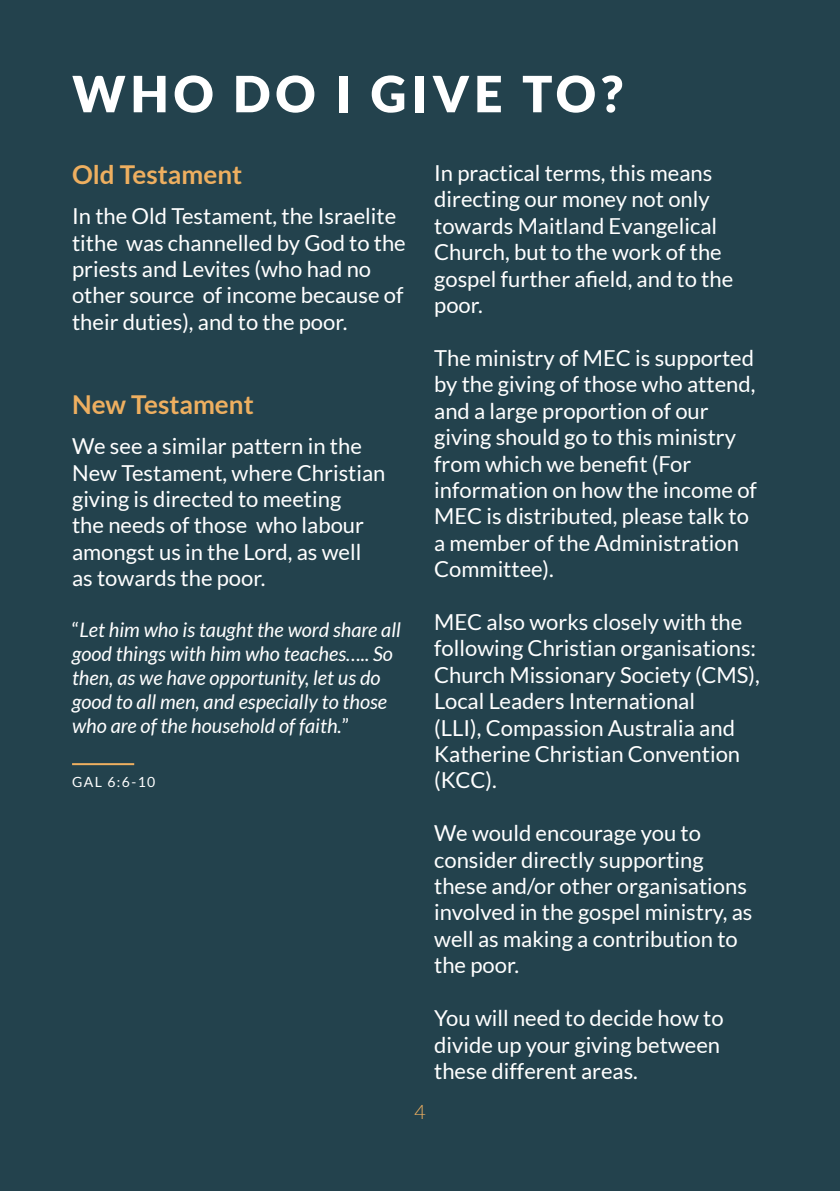
<style>
.page{position:relative;width:840px;height:1191px;background:#fff}
.page>*{position:absolute;margin:0;border:0;box-sizing:border-box;transform-origin:0 0}
.t1{font:900 50px "Lato";letter-spacing:.1em;color:#fff}
.t2{font:700 26px "Lato";color:#eeaf60}
.t3{font:22px/26.4px "Lato";color:#fff}
.t4{font:italic 20px/24px "Lato";color:#fff}
.t5{font:300 20px "Lato";color:#eeaf60}
.t6{font:14px "Lato";color:#fff}
.s1{font-style:normal}
</style>
<div class="page">
<div style="left:0;top:0;width:839px;height:1191px;background:#23424d"></div>
<hr style="left:72px;top:763px;width:62px;height:2px;background:#eeaf60">
<p class="t1" style="left:72px;top:65px;width:552px">WHO DO I GIVE TO?</p>
<p class="t2" style="left:72px;top:160px;width:172px">Old Testament</p>
<p class="t3" style="left:72px;top:203px;width:335px">In the Old Testament, the Israelite tithe was channelled by God to the priests and Levites (who had no other source of income because of their duties), and to the poor.</p>
<p class="t2" style="left:72px;top:390px;width:183px">New Testament</p>
<p class="t3" style="left:72px;top:433px;width:315px">We see a similar pattern in the<br>New Testament, where Christian giving is directed to meeting<br>the needs of those who labour amongst us in the Lord, as well</p>
<p class="t3" style="left:72px;top:565px;width:195px">as towards the poor.</p>
<p class="t4" style="left:72px;top:618px;width:330px"><span class="s1">“</span>Let him who is taught the word share all good things with him who teaches….. So then, as we have opportunity, let us do good to all men, and especially to those who are of the household of faith.<span class="s1">”</span></p>
<p class="t6" style="left:72px;top:774px;width:85px">GAL 6:6-10</p>
<p class="t3" style="left:434px;top:160px;width:300px">In practical terms, this means directing our money not only towards Maitland Evangelical<br>Church, but to the work of the gospel further afield, and to the poor.</p>
<p class="t3" style="left:434px;top:344px;width:324px">The ministry of MEC is supported by the giving of those who attend, and a large proportion of our giving should go to this ministry from which we benefit (For information on how the income of<br>MEC is distributed, please talk to a member of the Administration<br>Committee).</p>
<p class="t3" style="left:434px;top:608px;width:327px">MEC also works closely with the following Christian organisations:<br>Church Missionary Society (CMS),<br>Local Leaders International<br>(LLI), Compassion Australia and<br>Katherine Christian Convention (KCC).</p>
<p class="t3" style="left:434px;top:820px;width:319px">We would encourage you to consider directly supporting these and/or other organisations involved in the gospel ministry, as well as making a contribution to the poor.</p>
<p class="t3" style="left:434px;top:1004px;width:291px">You will need to decide how to divide up your giving between these different areas.</p>
<p class="t5" style="left:414px;top:1101px;width:13px">4</p>
</div>
